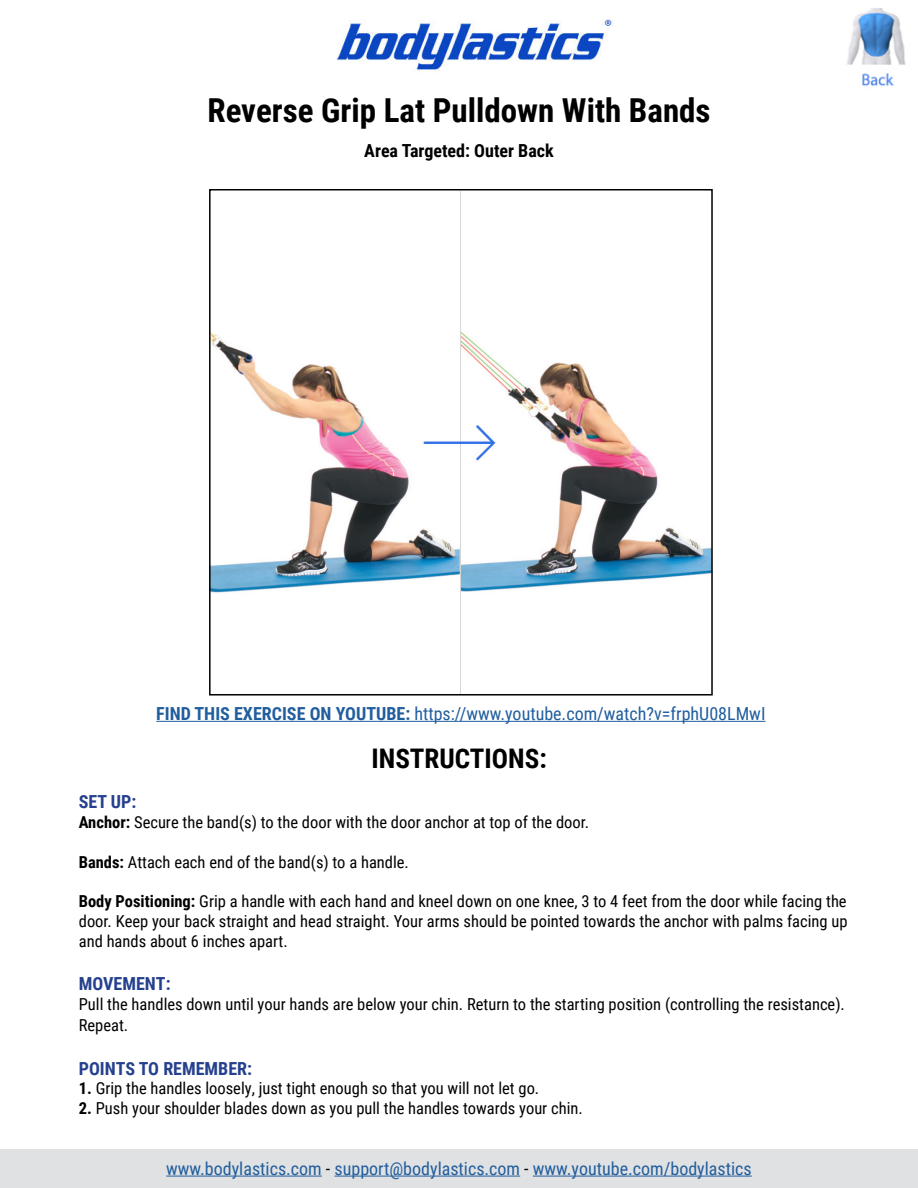
<style>
.page{position:relative;width:918px;height:1188px;background:#fff}
.page>*{position:absolute;margin:0;border:0;box-sizing:border-box;transform-origin:0 0}
.t1{font:700 33px "Roboto Condensed";color:#000}
.t2{font:700 27px "Roboto Condensed";color:#000}
.t3{font:18px "Roboto Condensed";color:#215e9e}
.t4{font:700 18px "Roboto Condensed";color:#25408e}
.t5{font:700 18px "Roboto Condensed";color:#000}
.t6{font:16.5px/19.8px "Roboto Condensed";color:#000;text-align:justify}
.s1{font-weight:700}
.s2{color:#000}
</style>
<div class="page">
<div style="left:0;top:1150px;width:918px;height:38px;background:#e0e1e2"></div>
<img style="left:212px;top:192px;width:498px;height:501px">
<div style="left:209px;top:189px;width:504px;height:507px;border:2px solid #000"></div>
<img style="left:336px;top:19px;width:276px;height:52px">
<hr style="left:166px;top:1176px;width:156px;height:1px;background:#215e9e">
<hr style="left:335px;top:1176px;width:185px;height:1px;background:#215e9e">
<hr style="left:533px;top:1176px;width:219px;height:1px;background:#215e9e">
<img style="left:847px;top:8px;width:59px;height:79px">
<hr style="left:156px;top:721px;width:610px;height:1px;background:#215e9e">
<h1 class="t1" style="left:207px;top:97px;width:505px">Reverse Grip Lat Pulldown With Bands</h1>
<p class="t5" style="left:364px;top:144px;width:191px">Area Targeted: Outer Back</p>
<p class="t3" style="left:156px;top:706px;width:611px"><span class="s1">FIND THIS EXERCISE ON YOUTUBE:</span> https://www.youtube.com/watch?v=frphU08LMwI</p>
<h2 class="t2" style="left:371px;top:748px;width:177px">INSTRUCTIONS:</h2>
<p class="t4" style="left:79px;top:795px;width:59px">SET UP:</p>
<p class="t6" style="left:79px;top:813px;width:512px"><span class="s1">Anchor:</span> Secure the band(s) to the door with the door anchor at top of the door.</p>
<p class="t6" style="left:79px;top:853px;width:332px"><span class="s1">Bands:</span> Attach each end of the band(s) to a handle.</p>
<p class="t6" style="left:79px;top:893px;width:770px"><span class="s1">Body Positioning:</span> Grip a handle with each hand and kneel down on one knee, 3 to 4 feet from the door while facing the door. Keep your back straight and head straight. Your arms should be pointed towards the anchor with palms facing up and hands about 6 inches apart.</p>
<p class="t4" style="left:79px;top:976px;width:93px">MOVEMENT:</p>
<p class="t6" style="left:79px;top:994px;width:768px;line-height:21.6px">Pull the handles down until your hands are below your chin. Return to the starting position (controlling the resistance).<br>Repeat.</p>
<p class="t4" style="left:79px;top:1061px;width:175px">POINTS TO REMEMBER:</p>
<p class="t6" style="left:79px;top:1080px;width:462px"><span class="s1">1.</span> Grip the handles loosely, just tight enough so that you will not let go.</p>
<p class="t6" style="left:79px;top:1100px;width:505px"><span class="s1">2.</span> Push your shoulder blades down as you pull the handles towards your chin.</p>
<p class="t3" style="left:166px;top:1160px;width:587px">www.bodylastics.com <span class="s2">-</span> support@bodylastics.com <span class="s2">-</span> www.youtube.com/bodylastics</p>
</div>
